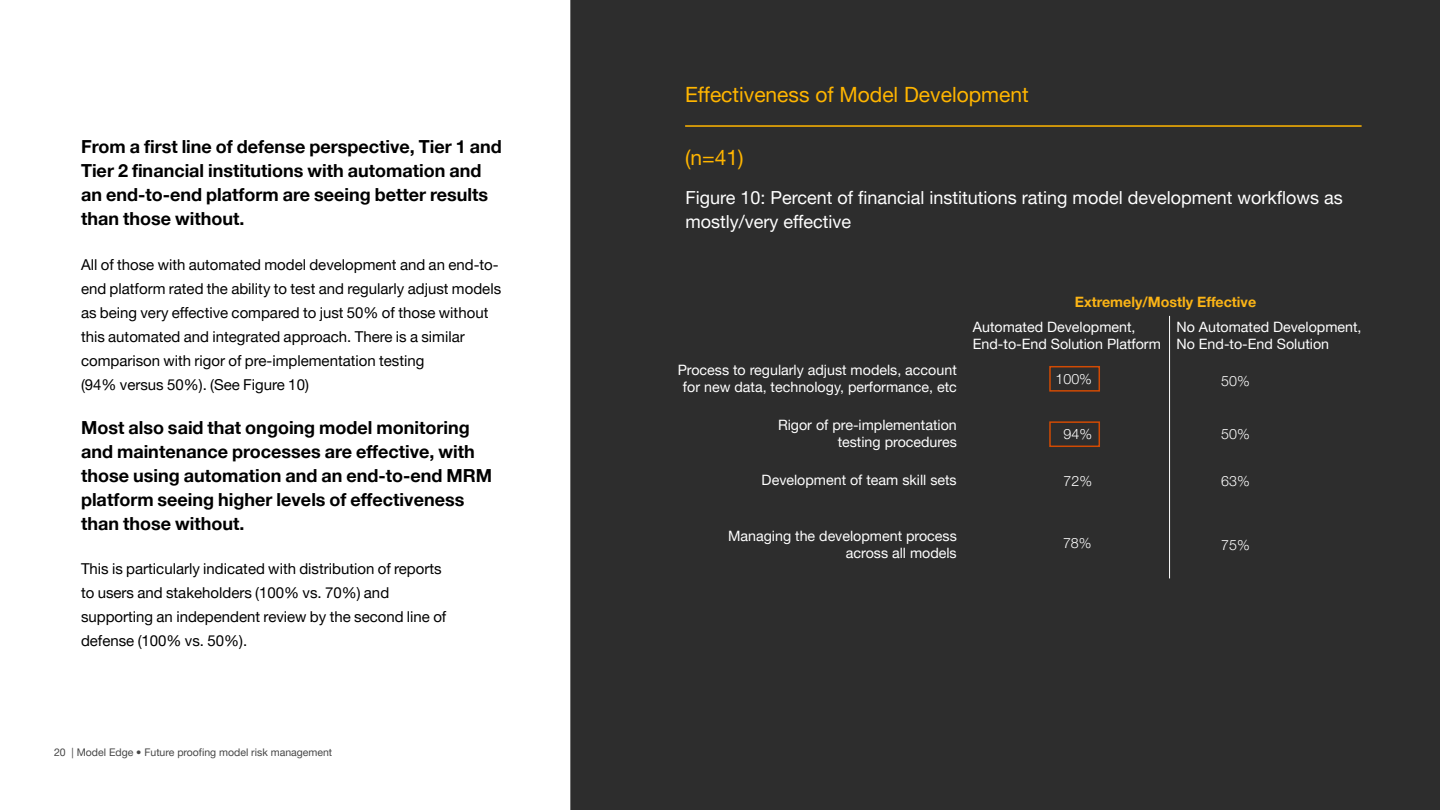
<style>
.page{position:relative;width:1440px;height:810px;background:#fff}
.page>*{position:absolute;margin:0;border:0;box-sizing:border-box;transform-origin:0 0}
.Body___Copy__black{font:21px "Helvetica Neue LT Pro";color:#ffb500}
.Body___Copy__black-2{font:700 18px/24px "Helvetica Neue LT Pro";color:#000}
.Body___Copy__black-3{font:18px/24px "Helvetica Neue LT Pro";color:#fff}
.Body___Copy__black-4{font:15px/24px "Helvetica Neue LT Pro";color:#000}
.t1{font:14.25px/17.1px "Helvetica Neue LT Pro";color:#fff}
.t2{font:700 14.25px "Helvetica Neue LT Pro";color:#fbb416}
.t3{font:300 14.25px "Helvetica Neue LT Pro";color:#fff}
.t4{font:10.5px "Helvetica Neue LT Pro";color:#464646}
</style>
<div class="page">
<div style="left:570px;top:0;width:870px;height:810px;background:#2d2d2d"></div>
<hr style="left:685px;top:125px;width:676px;height:2px;background:#ffb500">
<hr style="left:1169px;top:316px;width:1px;height:262px;background:#fff">
<svg style="left:1048px;top:365px;width:53px;height:83px;background:#3d2f28"></svg>
<p class="Body___Copy__black-2" style="left:81px;top:135px;width:422px">From a first line of defense perspective, Tier 1 and Tier 2 financial institutions with automation and an end-to-end platform are seeing better results than those without.</p>
<p class="Body___Copy__black-4" style="left:81px;top:252px;width:422px">All of those with automated model development and an end-to&shy;end platform rated the ability to test and regularly adjust models as being very effective compared to just 50% of those without this automated and integrated approach. There is a similar comparison with rigor of pre-implementation testing<br>(94% versus 50%). (See Figure 10)</p>
<p class="Body___Copy__black-2" style="left:81px;top:415px;width:412px">Most also said that ongoing model monitoring and maintenance processes are effective, with those using automation and an end-to-end MRM platform seeing higher levels of effectiveness than those without.</p>
<p class="Body___Copy__black-4" style="left:81px;top:556px;width:367px">This is particularly indicated with distribution of reports to users and stakeholders (100% vs. 70%) and supporting an independent review by the second line of defense (100% vs. 50%).</p>
<p class="t4" style="left:54px;top:746px;width:280px">20 | Model Edge • Future proofing model risk management</p>
<p class="Body___Copy__black" style="left:685px;top:82px;width:345px">Effectiveness of Model Development</p>
<p class="Body___Copy__black" style="left:685px;top:145px;width:60px">(n=41)</p>
<p class="Body___Copy__black-3" style="left:685px;top:186px;width:659px">Figure 10: Percent of financial institutions rating model development workflows as mostly/very effective</p>
<p class="t1" style="left:678px;top:361px;width:281px;text-align:center">Process to regularly adjust models, account for new data, technology, performance, etc</p>
<p class="t1" style="left:778px;top:416px;width:180px;text-align:right">Rigor of pre-implementation testing procedures</p>
<p class="t1" style="left:761px;top:471px;width:197px">Development of team skill sets</p>
<p class="t2" style="left:1075px;top:293px;width:183px">Extremely/Mostly Effective</p>
<p class="t1" style="left:973px;top:318px;width:189px">Automated Development,<br>End-to-End Solution Platform</p>
<p class="t1" style="left:1176px;top:318px;width:187px">No Automated Development,<br>No End-to-End Solution</p>
<p class="t3" style="left:1055px;top:370px;width:38px">100%</p>
<p class="t3" style="left:1221px;top:372px;width:30px">50%</p>
<p class="t3" style="left:1063px;top:426px;width:30px">94%</p>
<p class="t3" style="left:1221px;top:426px;width:30px">50%</p>
<p class="t3" style="left:1063px;top:472px;width:30px">72%</p>
<p class="t3" style="left:1221px;top:472px;width:30px">63%</p>
<p class="t1" style="left:728px;top:527px;width:230px;text-align:right">Managing the development process across all models</p>
<p class="t3" style="left:1063px;top:534px;width:30px">78%</p>
<p class="t3" style="left:1221px;top:536px;width:30px">75%</p>
</div>
